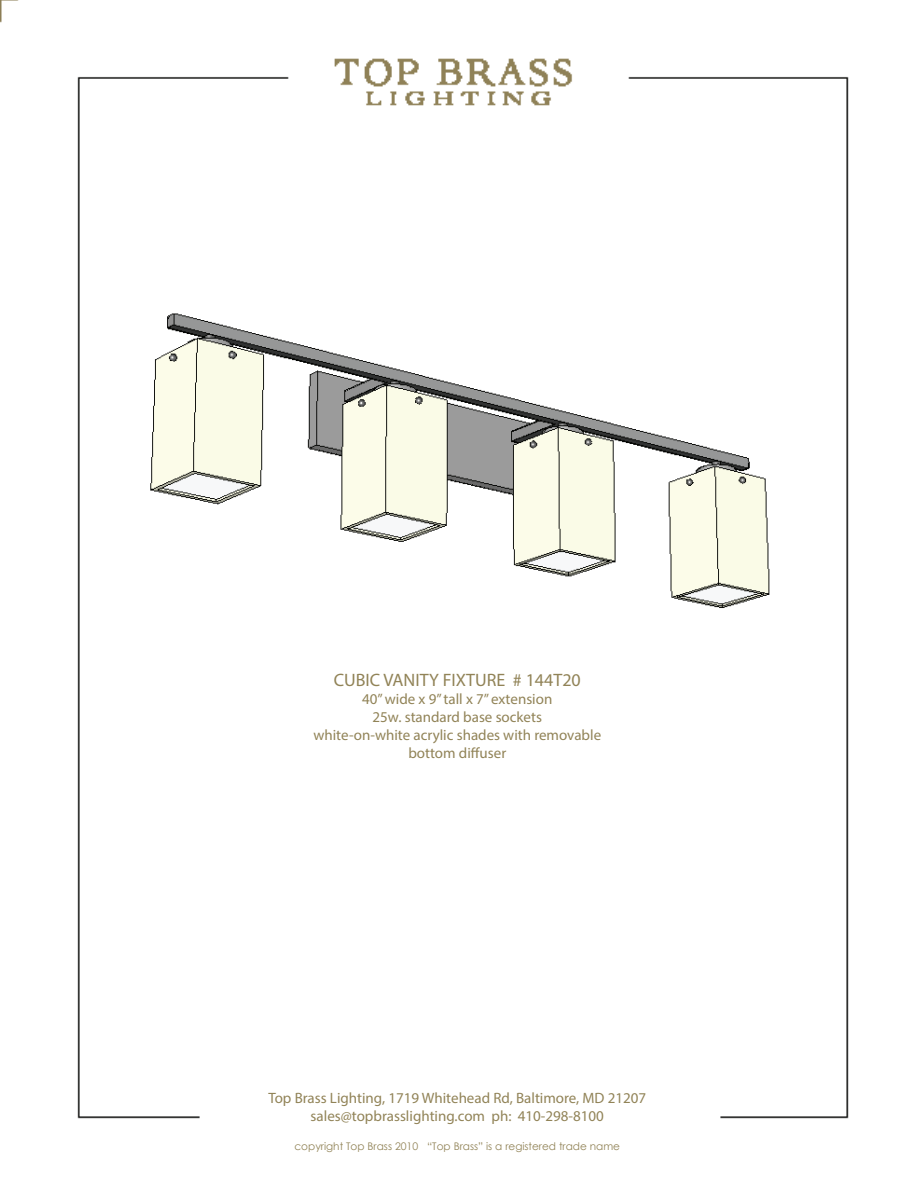
<style>
.page{position:relative;width:918px;height:1188px;background:#fff}
.page>*{position:absolute;margin:0;border:0;box-sizing:border-box;transform-origin:0 0}
.t1{font:18px "Myriad Pro";color:#918357}
.t2{font:15px/18px "Myriad Pro";color:#918357;text-align:center}
.t3{font:10.5px "Century Gothic";color:#918357}
</style>
<div class="page">
<img style="left:0;top:0;width:849px;height:1119px">
<img style="left:113px;top:252px;width:688px;height:368px">
<p class="t1" style="left:334px;top:669px;width:249px">CUBIC VANITY FIXTURE # 144T20</p>
<p class="t2" style="left:313px;top:690px;width:289px">40” wide x 9” tall x 7” extension<br>25w. standard base sockets<br>white-on-white acrylic shades with removable bottom diffuser</p>
<p class="t2" style="left:268px;top:1089px;width:379px">Top Brass Lighting, 1719 Whitehead Rd, Baltimore, MD 21207 sales@topbrasslighting.com ph: 410-298-8100</p>
<p class="t3" style="left:295px;top:1139px;width:327px">copyright Top Brass 2010 “Top Brass” is a registered trade name</p>
</div>
